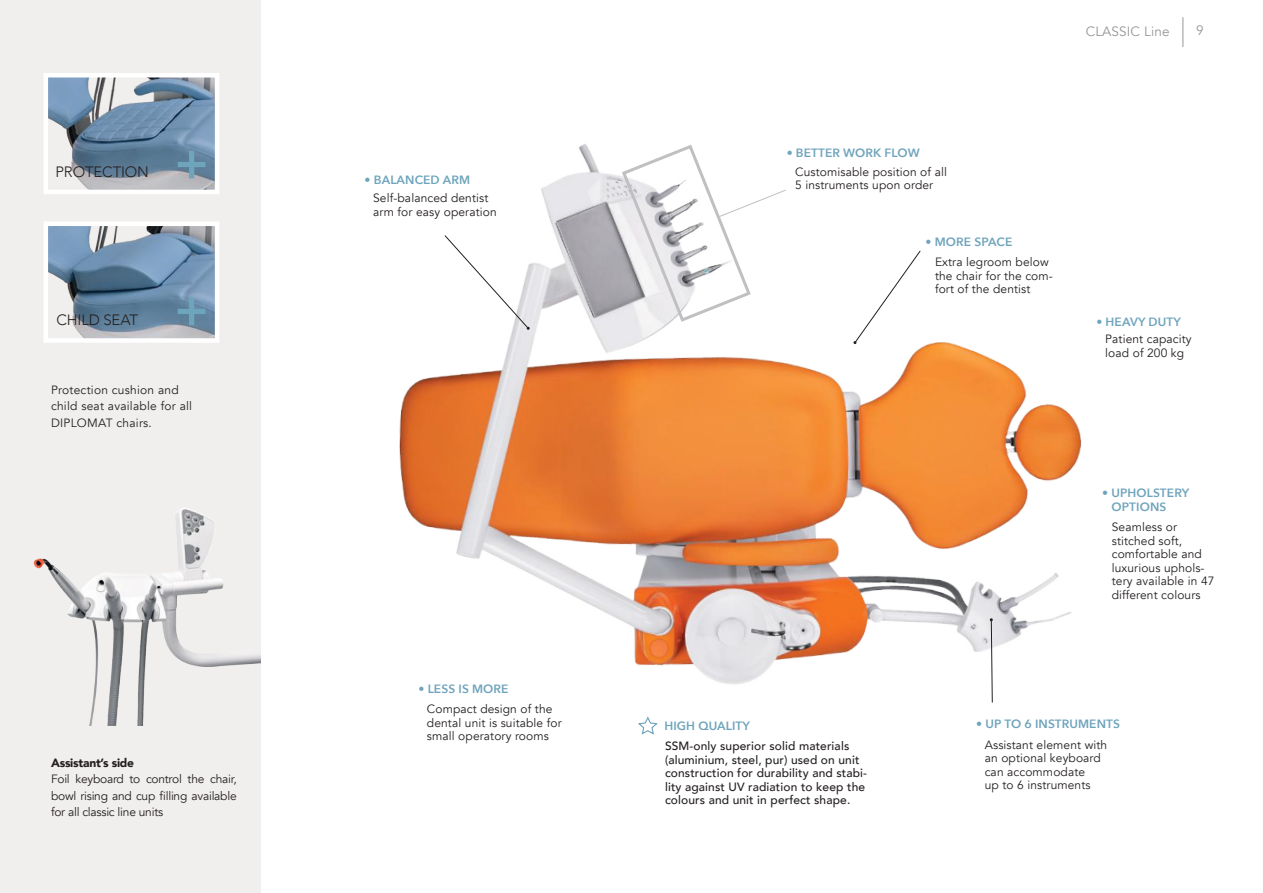
<style>
.page{position:relative;width:1263px;height:893px;background:#fff}
.page>*{position:absolute;margin:0;border:0;box-sizing:border-box;transform-origin:0 0}
.t1{font:600 51.15px "Avenir Next";color:#6ea4bc}
.t2{font:300 15px "Avenir";letter-spacing:-.01em;color:#241f1f}
.t3{font:13.5px "Avenir";letter-spacing:.01em;color:#969698}
.t4{font:12px/13.5px "Avenir";letter-spacing:.01em;color:#241f1f}
.t5{font:500 12px/13.5px "Avenir";letter-spacing:.01em;color:#241f1f}
.t6{font:600 12px/13.5px "Avenir Next";letter-spacing:.01em;color:#6ea4bc}
.t7{font:900 12px "Avenir";letter-spacing:-.02em;color:#241f1f}
</style>
<div class="page">
<div style="left:0;top:0;width:261px;height:893px;background:#f0efee"></div>
<img style="left:399px;top:144px;width:683px;height:540px">
<img style="left:33px;top:508px;width:227px;height:217px">
<svg style="left:638px;top:716px;width:20px;height:19px"></svg>
<svg style="left:444px;top:235px;width:86px;height:95px"></svg>
<svg style="left:990px;top:618px;width:3px;height:85px"></svg>
<svg style="left:853px;top:250px;width:68px;height:94px"></svg>
<svg style="left:620px;top:144px;width:167px;height:180px"></svg>
<img style="left:49px;top:227px;width:165px;height:111px">
<div style="left:44px;top:222px;width:175px;height:121px;border:4px solid #fff"></div>
<img style="left:49px;top:78px;width:165px;height:111px">
<div style="left:44px;top:73px;width:175px;height:121px;border:4px solid #fff"></div>
<hr style="left:1183px;top:17px;width:1px;height:30px;background:#969698">
<p class="t2" style="left:55px;top:163px;width:95px">PROTECTION</p>
<h1 class="t1" style="left:175px;top:118px;width:36px">+</h1>
<p class="t2" style="left:57px;top:311px;width:83px">CHILD SEAT</p>
<h1 class="t1" style="left:175px;top:265px;width:36px">+</h1>
<p class="t4" style="left:51px;top:382px;width:143px;line-height:16.5px">Protection cushion and child seat available for all<br>DIPLOMAT chairs.</p>
<p class="t7" style="left:51px;top:752px;width:85px">Assistant’s side</p>
<p class="t4" style="left:51px;top:771px;width:187px;line-height:16.5px;text-align:justify">Foil keyboard to control the chair, bowl rising and cup filling available for all classic line units</p>
<p class="t6" style="left:365px;top:173px;width:107px">• BALANCED ARM</p>
<p class="t4" style="left:373px;top:192px;width:125px">Self-balanced dentist arm for easy operation</p>
<p class="t6" style="left:418px;top:682px;width:92px">• LESS IS MORE</p>
<p class="t4" style="left:427px;top:703px;width:136px">Compact design of the dental unit is suitable for small operatory rooms</p>
<p class="t3" style="left:1086px;top:23px;width:85px">CLASSIC Line</p>
<p class="t3" style="left:1196px;top:23px;width:9px">9</p>
<p class="t6" style="left:787px;top:145px;width:135px">• BETTER WORK FLOW</p>
<p class="t4" style="left:795px;top:165px;width:153px">Customisable position of all<br>5 instruments upon order</p>
<p class="t6" style="left:925px;top:234px;width:88px">• MORE SPACE</p>
<p class="t4" style="left:935px;top:255px;width:119px">Extra legroom below the chair for the com&shy;fort of the dentist</p>
<p class="t6" style="left:1096px;top:315px;width:86px">• HEAVY DUTY</p>
<p class="t4" style="left:1105px;top:333px;width:88px">Patient capacity load of 200 kg</p>
<p class="t6" style="left:664px;top:718px;width:87px">HIGH QUALITY</p>
<p class="t6" style="left:1111px;top:486px;width:79px;text-indent:-9px">• UPHOLSTERY<br>OPTIONS</p>
<p class="t4" style="left:1112px;top:521px;width:104px">Seamless or stitched soft, comfortable and luxurious uphols&shy;tery available in 47 different colours</p>
<p class="t6" style="left:976px;top:717px;width:145px">• UP TO 6 INSTRUMENTS</p>
<p class="t5" style="left:665px;top:739px;width:204px">SSM-only superior solid materials (aluminium, steel, pur) used on unit construction for durability and stabi&shy;lity against UV radiation to keep the colours and unit in perfect shape.</p>
<p class="t4" style="left:985px;top:738px;width:124px">Assistant element with an optional keyboard can accommodate<br>up to 6 instruments</p>
</div>
